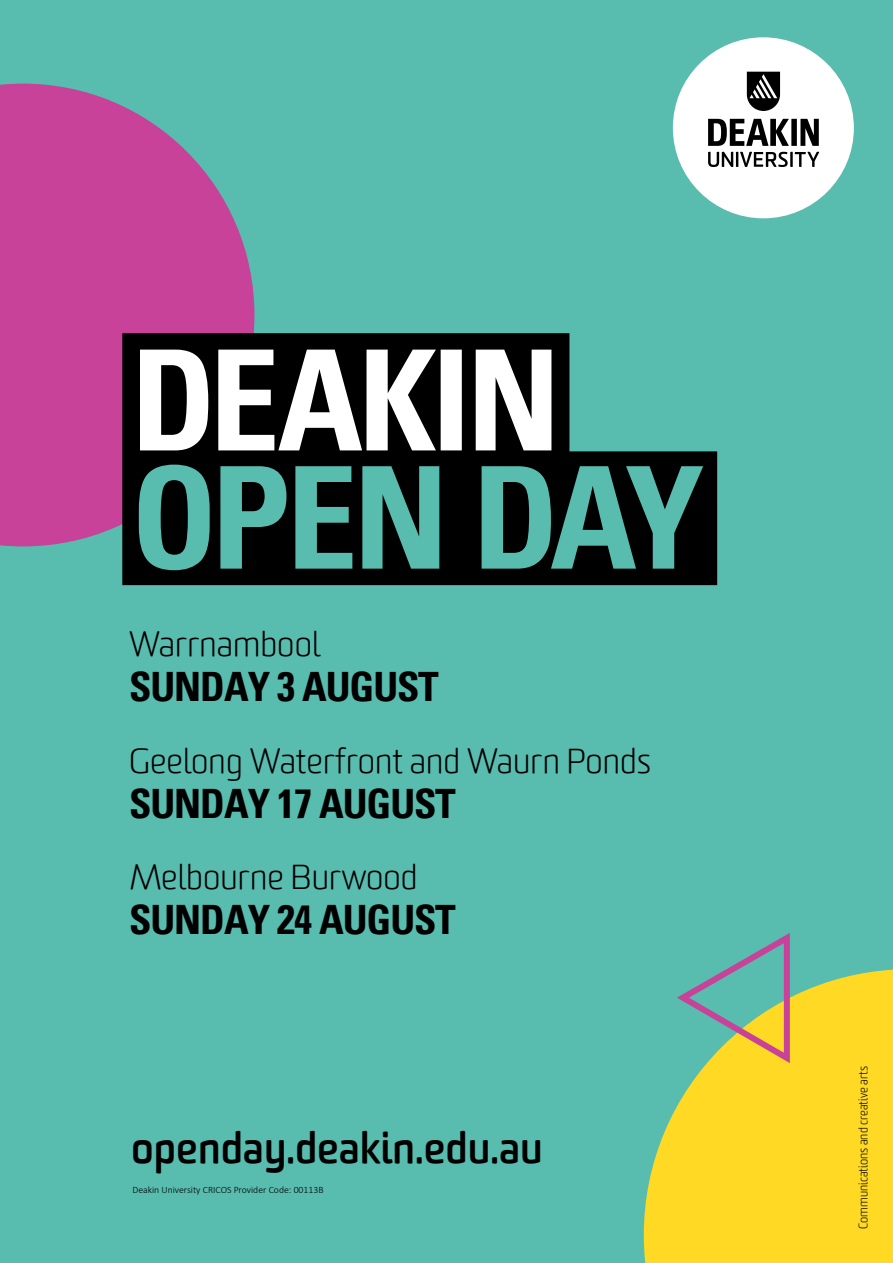
<style>
.page{position:relative;width:893px;height:1263px;background:#58bcaf}
.page>*{position:absolute;margin:0;border:0;box-sizing:border-box;transform-origin:0 0}
.t1{font:700 condensed 142.5px "Univers";letter-spacing:-.045em;color:#58bcaf}
.t2{font:700 condensed 140.25px "Univers";letter-spacing:-.03em;color:#fff}
.t3{font:700 42px "Worldly";color:#000}
.t4{font:700 condensed 40.5px "Univers";letter-spacing:-.025em;color:#000}
.t5{font:300 33.75px "Worldly";letter-spacing:.005em;color:#000}
.t6{font:300 12px "Worldly";color:#000}
.t7{font:300 9.75px "Calibri";color:#000}
</style>
<div class="page">
<svg style="left:0;top:84px;width:254px;height:462px;background:#b8529b"></svg>
<svg style="left:122px;top:333px;width:595px;height:252px;background:#0a1614"></svg>
<svg style="left:673px;top:37px;width:181px;height:181px"></svg>
<svg style="left:644px;top:969px;width:249px;height:294px;background:#ead533"></svg>
<svg style="left:675px;top:933px;width:118px;height:135px"></svg>
<h2 class="t2" style="left:131px;top:314px;width:431px">DEAKIN</h2>
<h1 class="t1" style="left:131px;top:430px;width:575px">OPEN DAY</h1>
<p class="t5" style="left:129px;top:624px;width:193px">Warrnambool</p>
<p class="t4" style="left:129px;top:662px;width:311px">SUNDAY 3 AUGUST</p>
<p class="t5" style="left:129px;top:741px;width:523px">Geelong Waterfront and Waurn Ponds</p>
<p class="t4" style="left:129px;top:778px;width:328px">SUNDAY 17 AUGUST</p>
<p class="t5" style="left:129px;top:857px;width:290px">Melbourne Burwood</p>
<p class="t4" style="left:129px;top:895px;width:328px">SUNDAY 24 AUGUST</p>
<p class="t3" style="left:131px;top:1122px;width:413px">openday.deakin.edu.au</p>
<p class="t7" style="left:132px;top:1183px;width:193px">Deakin University CRICOS Provider Code: 00113B</p>
<p class="t6" style="left:856px;top:1229px;width:165px;rotate:-90deg">Communications and creative arts</p>
</div>
